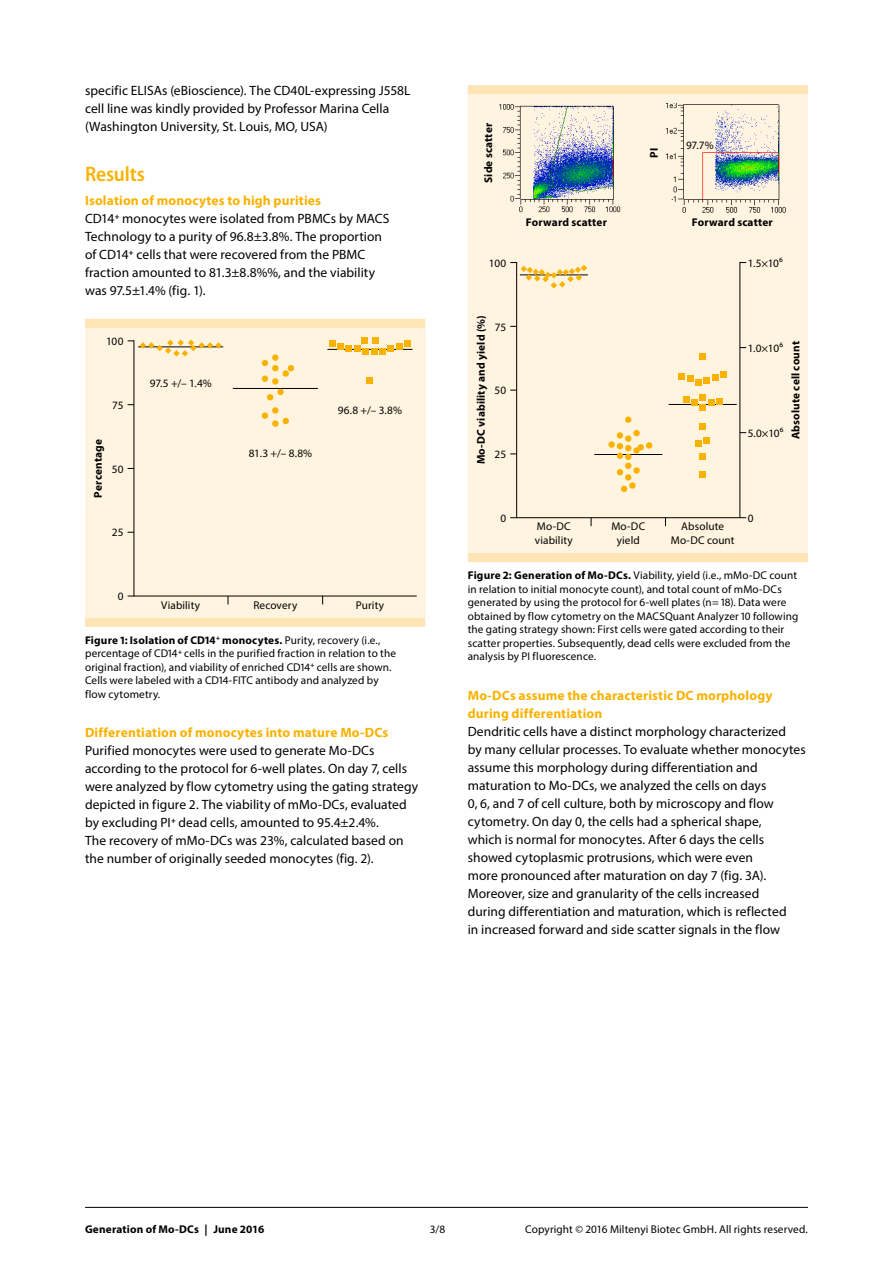
<style>
.page{position:relative;width:893px;height:1263px;background:#fff}
.page>*{position:absolute;margin:0;border:0;box-sizing:border-box;transform-origin:0 0}
.t1{font:600 semi-condensed 21px "Myriad Pro";letter-spacing:-.005em;color:#f9b200}
.t2{font:13.5px/18px "Myriad Pro";letter-spacing:.005em;color:#000}
.t3{font:700 13.5px/18px "Myriad Pro";letter-spacing:.01em;color:#f9b200}
.t4{font:11.25px/13.5px "Myriad Pro";letter-spacing:.01em;color:#000}
.t5{font:700 11.25px "Myriad Pro";letter-spacing:.015em;color:#000}
.s1{font-weight:700;color:#f9b200}
.s2{font-weight:700}
</style>
<div class="page">
<svg style="left:85px;top:319px;width:340px;height:308px;background:#ffe5b7"></svg>
<div style="left:85px;top:328px;width:340px;height:289px;background:#fff4e0"></div>
<svg style="left:133px;top:340px;width:284px;height:257px"></svg>
<svg style="left:396px;top:343px;width:6px;height:6px"></svg>
<div style="left:337px;top:343px;width:7px;height:6px;background:#f9b200"></div>
<div style="left:388px;top:345px;width:6px;height:7px;background:#f9b200"></div>
<div style="left:404px;top:340px;width:7px;height:7px;background:#f9b200"></div>
<div style="left:379px;top:348px;width:7px;height:6px;background:#f9b200"></div>
<div style="left:367px;top:377px;width:6px;height:7px;background:#f9b200"></div>
<div style="left:346px;top:345px;width:6px;height:7px;background:#f9b200"></div>
<div style="left:329px;top:340px;width:6px;height:7px;background:#f9b200"></div>
<div style="left:354px;top:345px;width:7px;height:7px;background:#f9b200"></div>
<svg style="left:362px;top:338px;width:16px;height:16px"></svg>
<svg style="left:261px;top:407px;width:28px;height:20px"></svg>
<svg style="left:261px;top:354px;width:33px;height:47px"></svg>
<svg style="left:140px;top:340px;width:82px;height:16px"></svg>
<div style="left:468px;top:85px;width:340px;height:477px;background:#ffe4b5"></div>
<div style="left:468px;top:94px;width:340px;height:459px;background:#fff4e0"></div>
<img style="left:498px;top:104px;width:123px;height:110px">
<img style="left:665px;top:103px;width:122px;height:111px">
<div style="left:516px;top:261px;width:225px;height:257px;background:#fff4e0"></div>
<svg style="left:510px;top:262px;width:77px;height:26px;background:#f3ddad"></svg>
<svg style="left:608px;top:430px;width:45px;height:62px;background:#fae4b2"></svg>
<svg style="left:625px;top:416px;width:7px;height:7px"></svg>
<svg style="left:708px;top:400px;width:6px;height:6px"></svg>
<div style="left:695px;top:440px;width:7px;height:6px;background:#f9b200"></div>
<svg style="left:691px;top:399px;width:6px;height:6px"></svg>
<div style="left:720px;top:372px;width:7px;height:6px;background:#f9b200"></div>
<div style="left:716px;top:398px;width:6px;height:7px;background:#f9b200"></div>
<svg style="left:679px;top:374px;width:6px;height:6px"></svg>
<div style="left:699px;top:354px;width:7px;height:6px;background:#f9b200"></div>
<div style="left:695px;top:379px;width:7px;height:6px;background:#f9b200"></div>
<svg style="left:704px;top:438px;width:6px;height:6px"></svg>
<div style="left:699px;top:404px;width:7px;height:6px;background:#f9b200"></div>
<div style="left:699px;top:472px;width:7px;height:6px;background:#f9b200"></div>
<div style="left:687px;top:375px;width:6px;height:7px;background:#f9b200"></div>
<div style="left:699px;top:394px;width:7px;height:7px;background:#f9b200"></div>
<div style="left:699px;top:454px;width:7px;height:6px;background:#f9b200"></div>
<div style="left:699px;top:424px;width:7px;height:6px;background:#f9b200"></div>
<div style="left:683px;top:396px;width:6px;height:7px;background:#f9b200"></div>
<svg style="left:704px;top:375px;width:14px;height:8px"></svg>
<hr style="left:739px;top:262px;width:1px;height:256px;background:#000">
<hr style="left:85px;top:1207px;width:723px;height:1px;background:#000">
<p class="t2" style="left:85px;top:81px;width:327px">specific ELISAs (eBioscience). The CD40L-expressing J558L cell line was kindly provided by Professor Marina Cella (Washington University, St. Louis, MO, USA)</p>
<h1 class="t1" style="left:85px;top:162px;width:61px">Results</h1>
<p class="t2" style="left:85px;top:191px;width:306px"><span class="s1">Isolation of monocytes to high purities<br></span>CD14<sup>+</sup> monocytes were isolated from PBMCs by MACS Technology to a purity of 96.8±3.8%. The proportion of CD14<sup>+</sup> cells that were recovered from the PBMC fraction amounted to 81.3±8.8%%, and the viability was 97.5±1.4% (fig. 1).</p>
<p class="t4" style="left:106px;top:334px;width:19px">100</p>
<p class="t4" style="left:112px;top:398px;width:13px">75</p>
<p class="t5" style="left:91px;top:498px;width:60px;rotate:-90deg">Percentage</p>
<p class="t4" style="left:112px;top:462px;width:13px">50</p>
<p class="t4" style="left:112px;top:526px;width:13px">25</p>
<p class="t4" style="left:118px;top:589px;width:7px">0</p>
<p class="t4" style="left:150px;top:376px;width:63px">97.5 +/– 1.4%</p>
<p class="t4" style="left:249px;top:446px;width:65px">81.3 +/– 8.8%</p>
<p class="t4" style="left:338px;top:403px;width:66px">96.8 +/– 3.8%</p>
<p class="t4" style="left:161px;top:598px;width:40px">Viability</p>
<p class="t4" style="left:253px;top:598px;width:45px">Recovery</p>
<p class="t4" style="left:356px;top:598px;width:30px">Purity</p>
<p class="t4" style="left:85px;top:633px;width:313px"><span class="s2">Figure 1: Isolation of CD14</span><sup>+</sup> <span class="s2">monocytes.</span> Purity, recovery (i.e., percentage of CD14<sup>+</sup> cells in the purified fraction in relation to the original fraction), and viability of enriched CD14<sup>+</sup> cells are shown.<br>Cells were labeled with a CD14-FITC antibody and analyzed by flow cytometry.</p>
<p class="t3" style="left:85px;top:723px;width:305px">Differentiation of monocytes into mature Mo-DCs</p>
<p class="t2" style="left:85px;top:742px;width:335px">Purified monocytes were used to generate Mo-DCs according to the protocol for 6-well plates. On day 7, cells were analyzed by flow cytometry using the gating strategy depicted in figure 2. The viability of mMo-DCs, evaluated by excluding PI<sup>+</sup> dead cells, amounted to 95.4±2.4%.<br>The recovery of mMo-DCs was 23%, calculated based on the number of originally seeded monocytes (fig. 2).</p>
<p class="t5" style="left:481px;top:183px;width:62px;rotate:-90deg">Side scatter</p>
<p class="t5" style="left:526px;top:215px;width:83px">Forward scatter</p>
<p class="t5" style="left:647px;top:158px;width:11px;rotate:-90deg">PI</p>
<p class="t4" style="left:686px;top:138px;width:29px">97.7%</p>
<p class="t5" style="left:692px;top:215px;width:83px">Forward scatter</p>
<p class="t4" style="left:489px;top:256px;width:19px">100</p>
<p class="t4" style="left:748px;top:256px;width:37px">1.5×10⁶</p>
<p class="t5" style="left:474px;top:464px;width:150px;rotate:-90deg">Mo-DC viability and yield (%)</p>
<p class="t4" style="left:495px;top:320px;width:13px">75</p>
<p class="t4" style="left:495px;top:384px;width:13px">50</p>
<p class="t4" style="left:495px;top:447px;width:13px">25</p>
<p class="t4" style="left:748px;top:341px;width:37px">1.0×10⁶</p>
<p class="t4" style="left:748px;top:426px;width:37px">5.0×10⁶</p>
<p class="t5" style="left:788px;top:439px;width:100px;rotate:-90deg">Absolute cell count</p>
<p class="t4" style="left:500px;top:511px;width:7px">0</p>
<p class="t4" style="left:748px;top:511px;width:7px">0</p>
<p class="t4" style="left:535px;top:520px;width:39px">Mo-DC viability</p>
<p class="t4" style="left:671px;top:520px;width:65px;text-align:center">Absolute<br>Mo-DC count</p>
<p class="t4" style="left:611px;top:520px;width:35px;text-align:center">Mo-DC yield</p>
<p class="t4" style="left:468px;top:568px;width:332px"><span class="s2">Figure 2: Generation of Mo-DCs.</span> Viability, yield (i.e., mMo-DC count in relation to initial monocyte count), and total count of mMo-DCs generated by using the protocol for 6-well plates (n= 18). Data were obtained by flow cytometry on the MACSQuant Analyzer 10 following the gating strategy shown: First cells were gated according to their scatter properties. Subsequently, dead cells were excluded from the analysis by PI fluorescence.</p>
<p class="t3" style="left:468px;top:686px;width:306px">Mo-DCs assume the characteristic DC morphology during differentiation</p>
<p class="t2" style="left:468px;top:723px;width:339px">Dendritic cells have a distinct morphology characterized<br>by many cellular processes. To evaluate whether monocytes assume this morphology during differentiation and maturation to Mo-DCs, we analyzed the cells on days<br>0, 6, and 7 of cell culture, both by microscopy and flow cytometry. On day 0, the cells had a spherical shape,<br>which is normal for monocytes. After 6 days the cells showed cytoplasmic protrusions, which were even<br>more pronounced after maturation on day 7 (fig. 3A).<br>Moreover, size and granularity of the cells increased<br>during differentiation and maturation, which is reflected<br>in increased forward and side scatter signals in the flow</p>
<p class="t5" style="left:85px;top:1222px;width:181px">Generation of Mo-DCs | June 2016</p>
<p class="t4" style="left:430px;top:1222px;width:17px">3/8</p>
<p class="t4" style="left:525px;top:1222px;width:284px">Copyright © 2016 Miltenyi Biotec GmbH. All rights reserved.</p>
</div>
